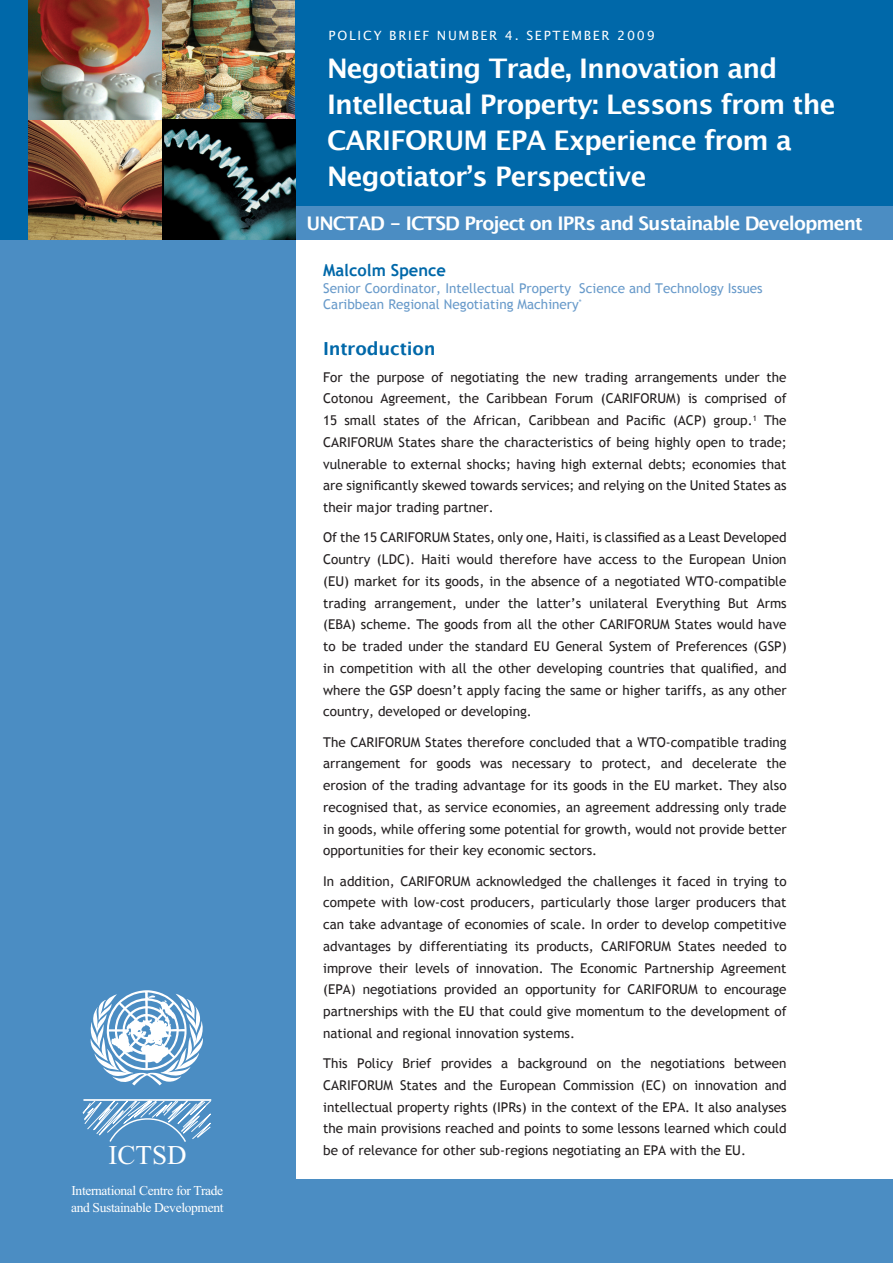
<style>
.page{position:relative;width:893px;height:1263px;background:#fff}
.page>*{position:absolute;margin:0;border:0;box-sizing:border-box;transform-origin:0 0}
.t1{font:27.15px "Times New Roman";color:#fff}
.t2{font:700 27px/36px "Lucida Grande";letter-spacing:-.03em;color:#fff}
.t3{font:700 18.75px "Lucida Grande";letter-spacing:-.05em;color:#fff}
.t4{font:700 18px "Lucida Grande";letter-spacing:-.01em;color:#0068a9}
.t5{font:700 16.5px "Trebuchet MS";color:#0068a9}
.t6{font:13.5px/21.8px "Trebuchet MS";color:#231f20;text-align:justify}
.t7{font:13.5px/16.5px "Trebuchet MS";color:#689aca}
.t8{font:13.5px/16.2px "Times New Roman";letter-spacing:-.025em;color:#fff}
.t9{font:12.75px "Lucida Grande";letter-spacing:.14em;color:#fff}
</style>
<div class="page">
<div style="left:0;top:0;width:893px;height:240px;background:#0068a9"></div>
<div style="left:0;top:240px;width:296px;height:1023px;background:#4b8dc3"></div>
<div style="left:294px;top:206px;width:599px;height:34px;background:#4b8dc3"></div>
<img style="left:28px;top:0;width:268px;height:240px">
<div style="left:294px;top:1179px;width:599px;height:84px;background:#4b8dc3"></div>
<svg style="left:82px;top:1099px;width:130px;height:43px"></svg>
<svg style="left:91px;top:990px;width:112px;height:95px"></svg>
<h1 class="t1" style="left:109px;top:1136px;width:80px">ICTSD</h1>
<p class="t8" style="left:71px;top:1182px;width:154px">International Centre for Trade and Sustainable Development</p>
<p class="t9" style="left:328px;top:28px;width:328px">POLICY BRIEF NUMBER 4. SEPTEMBER 2009</p>
<h2 class="t2" style="left:327px;top:50px;width:510px">Negotiating Trade, Innovation and Intellectual Property: Lessons from the CARIFORUM EPA Experience from a Negotiator’s Perspective</h2>
<h3 class="t3" style="left:307px;top:208px;width:558px">UNCTAD - ICTSD Project on IPRs and Sustainable Development</h3>
<p class="t5" style="left:323px;top:260px;width:124px">Malcolm Spence</p>
<p class="t7" style="left:323px;top:280px;width:441px">Senior Coordinator, Intellectual Property Science and Technology Issues<br>Caribbean Regional Negotiating Machinery<sup>*</sup></p>
<h3 class="t4" style="left:323px;top:334px;width:114px">Introduction</h3>
<p class="t6" style="left:323px;top:366px;width:465px">For the purpose of negotiating the new trading arrangements under the Cotonou Agreement, the Caribbean Forum (CARIFORUM) is comprised of 15 small states of the African, Caribbean and Pacific (ACP) group.<sup>1</sup> The CARIFORUM States share the characteristics of being highly open to trade; vulnerable to external shocks; having high external debts; economies that are significantly skewed towards services; and relying on the United States as their major trading partner.</p>
<p class="t6" style="left:323px;top:527px;width:465px">Of the 15 CARIFORUM States, only one, Haiti, is classified as a Least Developed Country (LDC). Haiti would therefore have access to the European Union (EU) market for its goods, in the absence of a negotiated WTO-compatible trading arrangement, under the latter’s unilateral Everything But Arms (EBA) scheme. The goods from all the other CARIFORUM States would have to be traded under the standard EU General System of Preferences (GSP) in competition with all the other developing countries that qualified, and where the GSP doesn’t apply facing the same or higher tariffs, as any other country, developed or developing.</p>
<p class="t6" style="left:323px;top:731px;width:465px">The CARIFORUM States therefore concluded that a WTO-compatible trading arrangement for goods was necessary to protect, and decelerate the erosion of the trading advantage for its goods in the EU market. They also recognised that, as service economies, an agreement addressing only trade in goods, while offering some potential for growth, would not provide better opportunities for their key economic sectors.</p>
<p class="t6" style="left:323px;top:870px;width:465px">In addition, CARIFORUM acknowledged the challenges it faced in trying to compete with low-cost producers, particularly those larger producers that can take advantage of economies of scale. In order to develop competitive advantages by differentiating its products, CARIFORUM States needed to improve their levels of innovation. The Economic Partnership Agreement (EPA) negotiations provided an opportunity for CARIFORUM to encourage partnerships with the EU that could give momentum to the development of national and regional innovation systems.</p>
<p class="t6" style="left:323px;top:1053px;width:465px">This Policy Brief provides a background on the negotiations between CARIFORUM States and the European Commission (EC) on innovation and intellectual property rights (IPRs) in the context of the EPA. It also analyses the main provisions reached and points to some lessons learned which could be of relevance for other sub-regions negotiating an EPA with the EU.</p>
</div>
